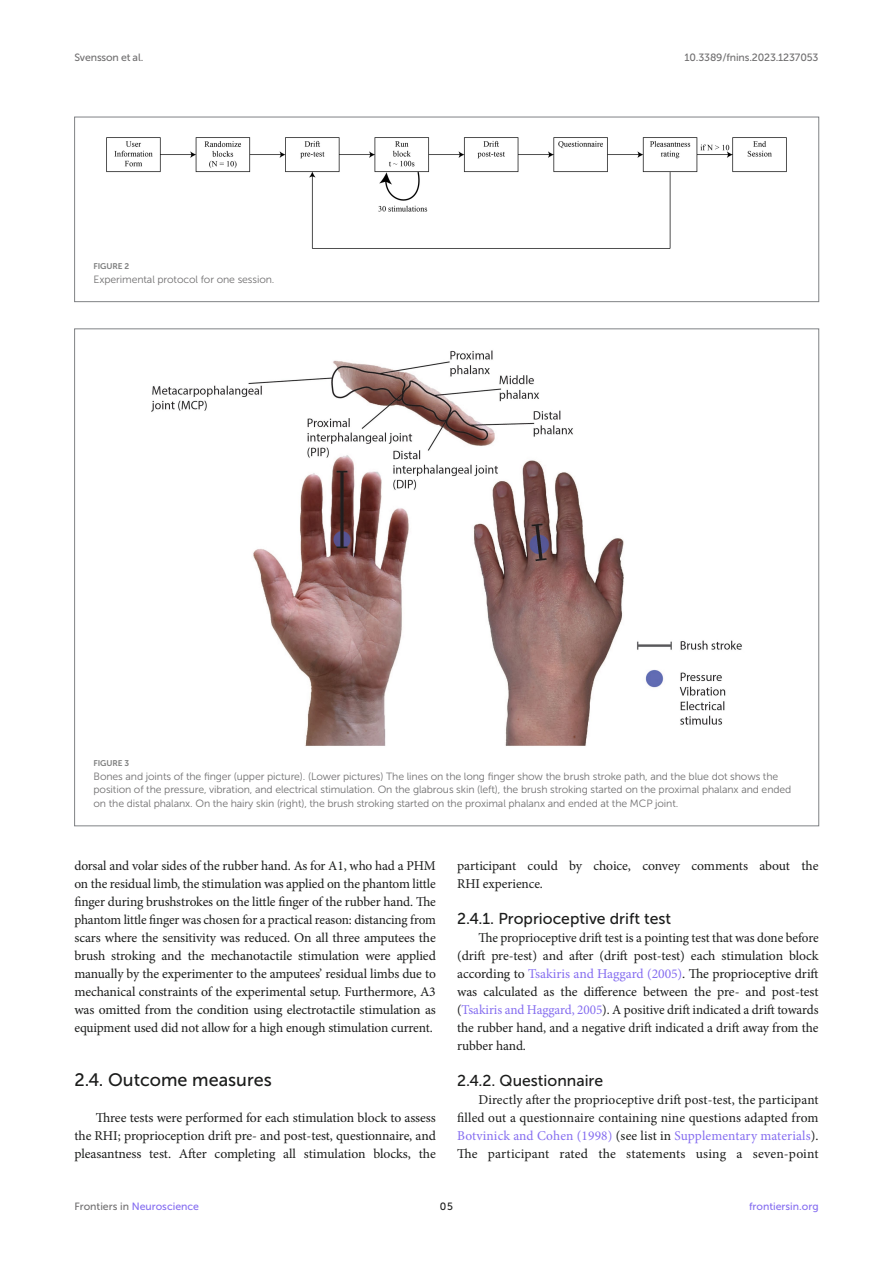
<style>
.page{position:relative;width:893px;height:1263px;background:#fff}
.page>*{position:absolute;margin:0;border:0;box-sizing:border-box;transform-origin:0 0}
.HEAD_2{font:18px "Museo Sans 500";color:#1b1c1b}
.HEAD_3{font:15.75px "Museo Sans 500";color:#1b1c1b}
.TEXT_FLUSH{font:13.5px/18px "Minion Pro";letter-spacing:-.005em;color:#1b1c1b;text-align:justify}
.TEXT{font:13.5px/18px "Minion Pro";letter-spacing:-.01em;color:#1b1c1b;text-align:justify}
.FIG_LEG{font:10.5px/13.5px "Museo Sans 300";letter-spacing:-.01em;color:#706f70}
.t1{font:10.5px "Museo Sans 500";letter-spacing:-.015em;color:#706f70}
.t2{font:10.5px "Museo Sans 500";color:#856df0}
.t3{font:10.5px "Museo Sans 500";color:#1b1c1b}
.FIG_HD{font:8.25px "Museo Sans 700";letter-spacing:-.01em;color:#7e7f7f}
.s1{color:#856df0}
.s2{color:#706f70}
</style>
<div class="page">
<img style="left:106px;top:137px;width:681px;height:112px">
<div style="left:74px;top:117px;width:745px;height:185px;border:1px solid #808285"></div>
<img style="left:151px;top:350px;width:591px;height:396px">
<p class="t1" style="left:74px;top:51px;width:70px">Svensson et al.</p>
<p class="t1" style="left:685px;top:51px;width:135px">10.3389/fnins.2023.1237053</p>
<p class="FIG_HD" style="left:94px;top:262px;width:37px">FIGURE 2</p>
<p class="FIG_LEG" style="left:94px;top:272px;width:182px">Experimental protocol for one session.</p>
<p class="FIG_HD" style="left:94px;top:759px;width:37px">FIGURE 3</p>
<p class="FIG_LEG" style="left:94px;top:770px;width:699px">Bones and joints of the finger (upper picture). (Lower pictures) The lines on the long finger show the brush stroke path, and the blue dot shows the position of the pressure, vibration, and electrical stimulation. On the glabrous skin (left), the brush stroking started on the proximal phalanx and ended on the distal phalanx. On the hairy skin (right), the brush stroking started on the proximal phalanx and ended at the MCP joint.</p>
<p class="TEXT" style="left:74px;top:857px;width:363px">dorsal and volar sides of the rubber hand. As for A1, who had a PHM on the residual limb, the stimulation was applied on the phantom little finger during brushstrokes on the little finger of the rubber hand. The phantom little finger was chosen for a practical reason: distancing from scars where the sensitivity was reduced. On all three amputees the brush stroking and the mechanotactile stimulation were applied manually by the experimenter to the amputees’ residual limbs due to mechanical constraints of the experimental setup. Furthermore, A3 was omitted from the condition using electrotactile stimulation as equipment used did not allow for a high enough stimulation current.</p>
<p class="HEAD_2" style="left:74px;top:1070px;width:199px">2.4. Outcome measures</p>
<p class="TEXT_FLUSH" style="left:74px;top:1109px;width:363px;text-indent:21px">Three tests were performed for each stimulation block to assess the RHI; proprioception drift pre- and post-test, questionnaire, and pleasantness test. After completing all stimulation blocks, the</p>
<p class="TEXT_FLUSH" style="left:457px;top:857px;width:363px">participant could by choice, convey comments about the<br>RHI experience.</p>
<p class="HEAD_3" style="left:457px;top:910px;width:215px">2.4.1. Proprioceptive drift test</p>
<p class="TEXT_FLUSH" style="left:457px;top:929px;width:363px;text-indent:21px">The proprioceptive drift test is a pointing test that was done before (drift pre-test) and after (drift post-test) each stimulation block according to <span class="s1">Tsakiris and Haggard (2005)</span>. The proprioceptive drift was calculated as the difference between the pre- and post-test (<span class="s1">Tsakiris and Haggard, 2005</span>). A positive drift indicated a drift towards the rubber hand, and a negative drift indicated a drift away from the rubber hand.</p>
<p class="HEAD_3" style="left:457px;top:1072px;width:148px">2.4.2. Questionnaire</p>
<p class="TEXT_FLUSH" style="left:457px;top:1091px;width:363px;text-indent:21px">Directly after the proprioceptive drift post-test, the participant filled out a questionnaire containing nine questions adapted from <span class="s1">Botvinick and Cohen (1998)</span> (see list in <span class="s1">Supplementary materials</span>).<br>The participant rated the statements using a seven-point</p>
<p class="t2" style="left:74px;top:1200px;width:126px"><span class="s2">Frontiers in</span> Neuroscience</p>
<p class="t3" style="left:440px;top:1200px;width:14px">05</p>
<p class="t2" style="left:749px;top:1200px;width:71px">frontiersin.org</p>
</div>
